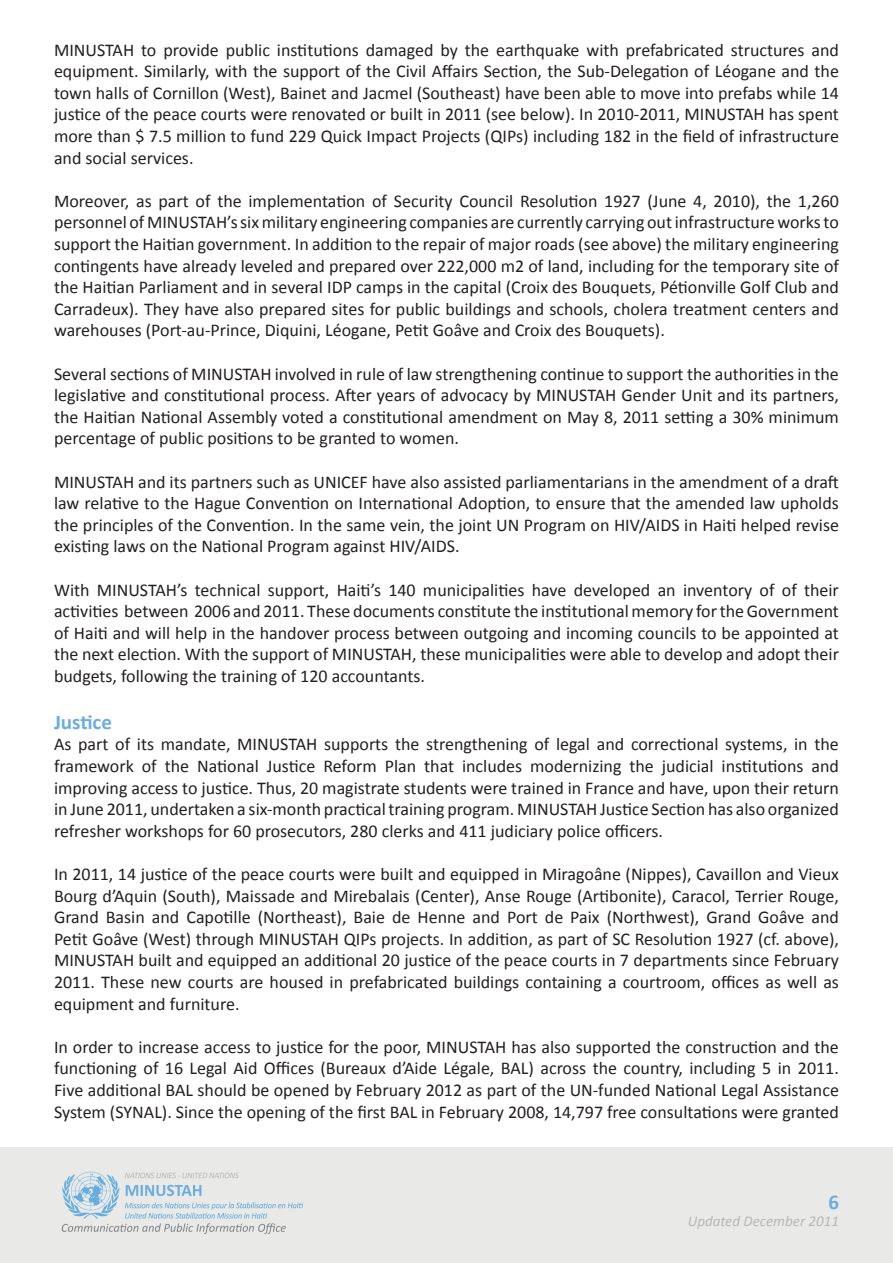
<style>
.page{position:relative;width:893px;height:1263px;background:#fff}
.page>*{position:absolute;margin:0;border:0;box-sizing:border-box;transform-origin:0 0}
.t1{font:700 21px "Calibri";color:#6caddf}
.t2{font:18px/21.6px "Calibri";color:#231f20;text-align:justify}
.t3{font:italic 15px "Calibri";color:#b6b7bb}
</style>
<div class="page">
<div style="left:0;top:1147px;width:893px;height:116px;background:#e9eae7"></div>
<p class="t2" style="left:54px;top:38px;width:786px">MINUSTAH to provide public institutions damaged by the earthquake with prefabricated structures and equipment. Similarly, with the support of the Civil Affairs Section, the Sub-Delegation of Léogane and the town halls of Cornillon (West), Bainet and Jacmel (Southeast) have been able to move into prefabs while 14 justice of the peace courts were renovated or built in 2011 (see below). In 2010-2011, MINUSTAH has spent more than $ 7.5 million to fund 229 Quick Impact Projects (QIPs) including 182 in the field of infrastructure and social services.</p>
<p class="t2" style="left:54px;top:189px;width:786px">Moreover, as part of the implementation of Security Council Resolution 1927 (June 4, 2010), the 1,260 personnel of MINUSTAH’s six military engineering companies are currently carrying out infrastructure works to support the Haitian government. In addition to the repair of major roads (see above) the military engineering contingents have already leveled and prepared over 222,000 m2 of land, including for the temporary site of the Haitian Parliament and in several IDP camps in the capital (Croix des Bouquets, Pétionville Golf Club and Carradeux). They have also prepared sites for public buildings and schools, cholera treatment centers and warehouses (Port-au-Prince, Diquini, Léogane, Petit Goâve and Croix des Bouquets).</p>
<p class="t2" style="left:54px;top:362px;width:786px">Several sections of MINUSTAH involved in rule of law strengthening continue to support the authorities in the legislative and constitutional process. After years of advocacy by MINUSTAH Gender Unit and its partners, the Haitian National Assembly voted a constitutional amendment on May 8, 2011 setting a 30% minimum percentage of public positions to be granted to women.</p>
<p class="t2" style="left:54px;top:470px;width:786px">MINUSTAH and its partners such as UNICEF have also assisted parliamentarians in the amendment of a draft law relative to the Hague Convention on International Adoption, to ensure that the amended law upholds the principles of the Convention. In the same vein, the joint UN Program on HIV/AIDS in Haiti helped revise existing laws on the National Program against HIV/AIDS.</p>
<p class="t2" style="left:54px;top:578px;width:786px">With MINUSTAH’s technical support, Haiti’s 140 municipalities have developed an inventory of of their activities between 2006 and 2011. These documents constitute the institutional memory for the Government of Haiti and will help in the handover process between outgoing and incoming councils to be appointed at the next election. With the support of MINUSTAH, these municipalities were able to develop and adopt their budgets, following the training of 120 accountants.</p>
<p class="t1" style="left:54px;top:709px;width:59px">Justice</p>
<p class="t2" style="left:54px;top:733px;width:786px">As part of its mandate, MINUSTAH supports the strengthening of legal and correctional systems, in the framework of the National Justice Reform Plan that includes modernizing the judicial institutions and improving access to justice. Thus, 20 magistrate students were trained in France and have, upon their return in June 2011, undertaken a six-month practical training program. MINUSTAH Justice Section has also organized refresher workshops for 60 prosecutors, 280 clerks and 411 judiciary police officers.</p>
<p class="t2" style="left:54px;top:862px;width:786px">In 2011, 14 justice of the peace courts were built and equipped in Miragoâne (Nippes), Cavaillon and Vieux Bourg d’Aquin (South), Maissade and Mirebalais (Center), Anse Rouge (Artibonite), Caracol, Terrier Rouge, Grand Basin and Capotille (Northeast), Baie de Henne and Port de Paix (Northwest), Grand Goâve and Petit Goâve (West) through MINUSTAH QIPs projects. In addition, as part of SC Resolution 1927 (cf. above), MINUSTAH built and equipped an additional 20 justice of the peace courts in 7 departments since February 2011. These new courts are housed in prefabricated buildings containing a courtroom, offices as well as equipment and furniture.</p>
<p class="t2" style="left:54px;top:1035px;width:786px">In order to increase access to justice for the poor, MINUSTAH has also supported the construction and the functioning of 16 Legal Aid Offices (Bureaux d’Aide Légale, BAL) across the country, including 5 in 2011.<br>Five additional BAL should be opened by February 2012 as part of the UN-funded National Legal Assistance System (SYNAL). Since the opening of the first BAL in February 2008, 14,797 free consultations were granted</p>
<p class="t1" style="left:828px;top:1189px;width:12px">6</p>
<p class="t3" style="left:688px;top:1212px;width:153px">Updated December 2011</p>
</div>
